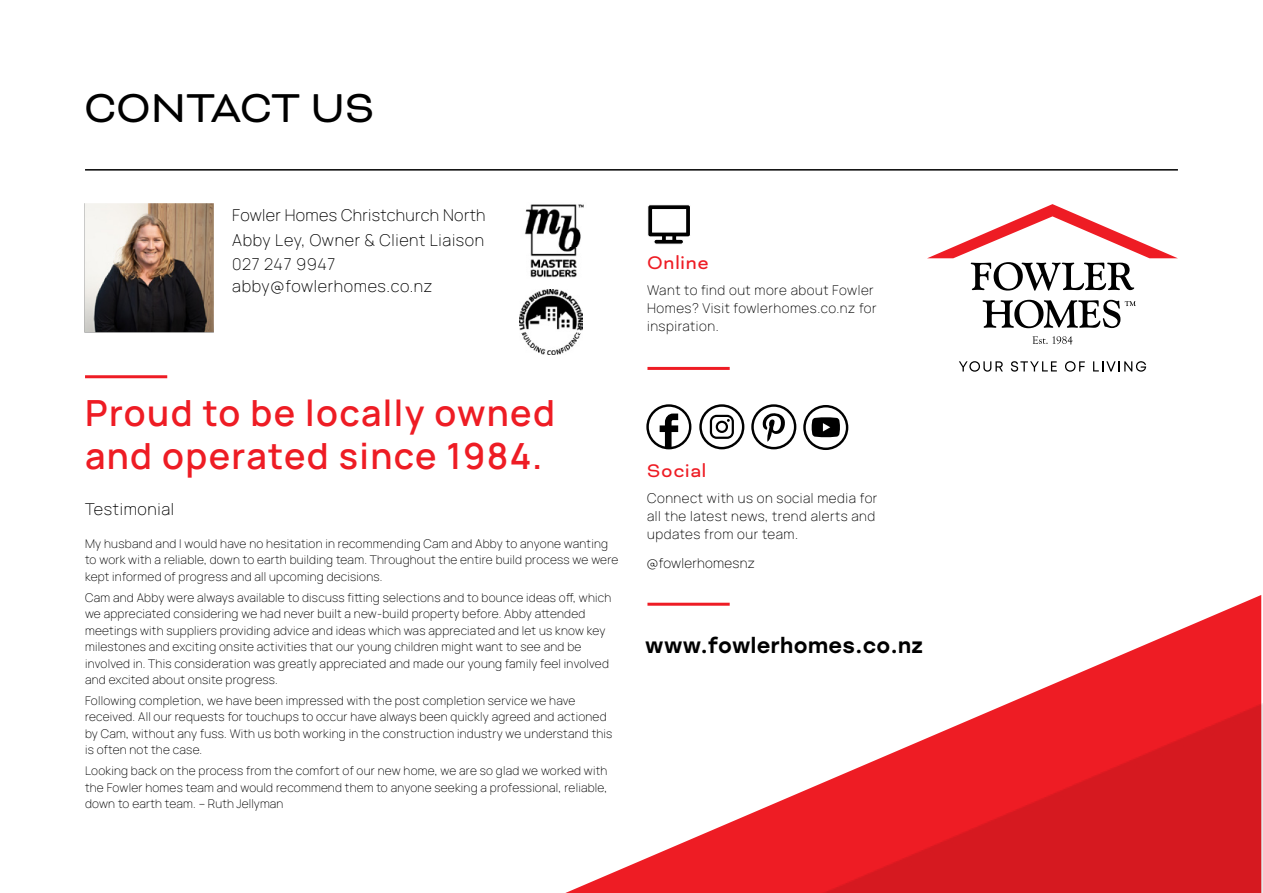
<style>
.page{position:relative;width:1263px;height:893px;background:#fff}
.page>*{position:absolute;margin:0;border:0;box-sizing:border-box;transform-origin:0 0}
.t1{font:46.35px "Bicyclette";letter-spacing:-.01em;color:#000}
.t2{font:600 36px/43.2px "Manrope";letter-spacing:.04em;color:#ee1c24}
.t3{font:500 21px "Stolzl";letter-spacing:.02em;color:#000}
.t4{font:21px "Bicyclette";letter-spacing:.035em;color:#ee1c24}
.t5{font:200 16.35px/24.2px "Manrope";letter-spacing:.04em;color:#000;text-align:justify}
.t6{font:200 13.5px/18px "Manrope";letter-spacing:.04em;color:#000}
.t7{font:200 13.5px "Manrope";letter-spacing:.02em;color:#000}
.t8{font:200 12px/16.5px "Manrope";letter-spacing:.02em;color:#000}
</style>
<div class="page">
<hr style="left:85px;top:169px;width:1093px;height:2px;background:#000">
<svg style="left:647px;top:595px;width:614px;height:108px"></svg>
<hr style="left:647px;top:603px;width:83px;height:3px;background:#ee1c24">
<img style="left:565px;top:703px;width:698px;height:190px">
<svg style="left:646px;top:404px;width:45px;height:45px"></svg>
<svg style="left:699px;top:404px;width:45px;height:45px"></svg>
<svg style="left:751px;top:404px;width:45px;height:45px"></svg>
<svg style="left:803px;top:405px;width:45px;height:45px"></svg>
<svg style="left:648px;top:205px;width:42px;height:40px"></svg>
<div style="left:652px;top:209px;width:34px;height:24px;border:1px solid #fff"></div>
<hr style="left:647px;top:367px;width:83px;height:3px;background:#ee1c24">
<img style="left:85px;top:204px;width:129px;height:129px">
<img style="left:524px;top:204px;width:60px;height:74px">
<img style="left:519px;top:290px;width:63px;height:64px">
<svg style="left:959px;top:361px;width:44px;height:11px"></svg>
<svg style="left:1011px;top:361px;width:46px;height:11px"></svg>
<svg style="left:1065px;top:361px;width:20px;height:11px"></svg>
<svg style="left:1093px;top:361px;width:53px;height:11px"></svg>
<svg style="left:927px;top:204px;width:251px;height:124px"></svg>
<svg style="left:1032px;top:336px;width:40px;height:9px"></svg>
<hr style="left:85px;top:375px;width:82px;height:3px;background:#ee1c24">
<h1 class="t1" style="left:84px;top:81px;width:292px">CONTACT US</h1>
<h3 class="t5" style="left:232px;top:203px;width:255px">Fowler Homes Christchurch North Abby Ley, Owner &amp; Client Liaison 027 247 9947</h3>
<h3 class="t5" style="left:232px;top:273px;width:202px">abby@fowlerhomes.co.nz</h3>
<h2 class="t2" style="left:85px;top:389px;width:471px">Proud to be locally owned and operated since 1984.</h2>
<h3 class="t5" style="left:85px;top:496px;width:91px">Testimonial</h3>
<p class="t8" style="left:85px;top:535px;width:535px">My husband and I would have no hesitation in recommending Cam and Abby to anyone wanting to work with a reliable, down to earth building team. Throughout the entire build process we were kept informed of progress and all upcoming decisions.</p>
<p class="t8" style="left:85px;top:589px;width:528px">Cam and Abby were always available to discuss fitting selections and to bounce ideas off, which we appreciated considering we had never built a new-build property before. Abby attended meetings with suppliers providing advice and ideas which was appreciated and let us know key milestones and exciting onsite activities that our young children might want to see and be involved in. This consideration was greatly appreciated and made our young family feel involved and excited about onsite progress.</p>
<p class="t8" style="left:85px;top:692px;width:529px">Following completion, we have been impressed with the post completion service we have received. All our requests for touchups to occur have always been quickly agreed and actioned by Cam, without any fuss. With us both working in the construction industry we understand this is often not the case.</p>
<p class="t8" style="left:85px;top:762px;width:524px;text-align:justify">Looking back on the process from the comfort of our new home, we are so glad we worked with the Fowler homes team and would recommend them to anyone seeking a professional, reliable, down to earth team. – Ruth Jellyman</p>
<h3 class="t4" style="left:647px;top:250px;width:63px">Online</h3>
<p class="t6" style="left:647px;top:281px;width:231px">Want to find out more about Fowler<br>Homes? Visit fowlerhomes.co.nz for inspiration.</p>
<h3 class="t4" style="left:647px;top:459px;width:61px">Social</h3>
<p class="t6" style="left:647px;top:489px;width:232px">Connect with us on social media for all the latest news, trend alerts and updates from our team.</p>
<p class="t7" style="left:646px;top:554px;width:110px">@fowlerhomesnz</p>
<h3 class="t3" style="left:645px;top:631px;width:279px">www.fowlerhomes.co.nz</h3>
</div>
